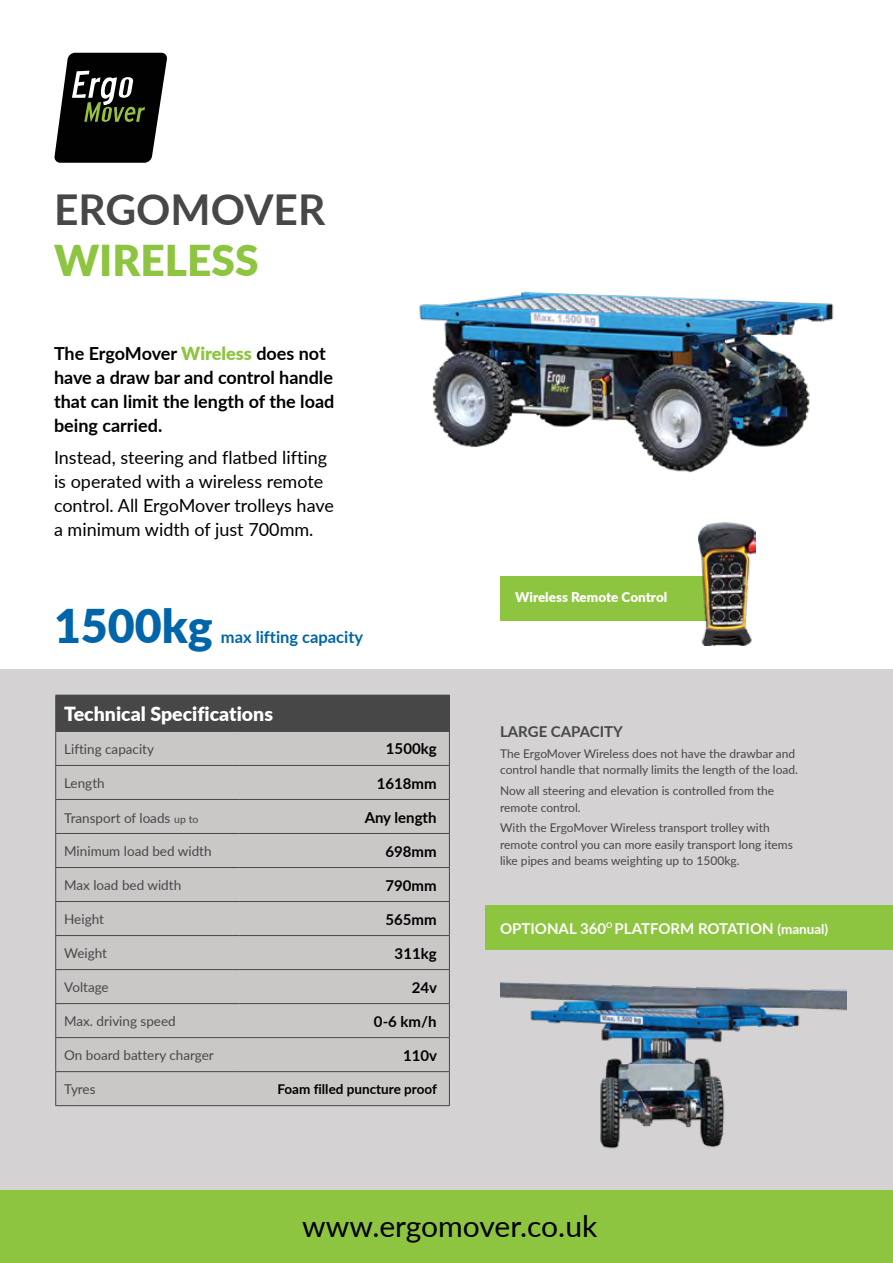
<style>
.page{position:relative;width:893px;height:1263px;background:#fff}
.page>*{position:absolute;margin:0;border:0;box-sizing:border-box;transform-origin:0 0}
.t1{font:900 46.5px "Lato";color:#0065a9}
.t2{font:700 42.45px "Lato";color:#474748}
.t3{font:900 42.45px "Lato";color:#8dc440}
.t4{font:30px "Lato";color:#000}
.t5{font:900 19.5px "Lato";color:#fff}
.t6{font:18px/24px "Lato";color:#000}
.t7{font:700 18px/24px "Lato";color:#000}
.t8{font:700 16.5px "Lato";color:#0065a9}
.t9{font:700 15px "Lato";color:#000}
.t10{font:700 15px "Lato";color:#fff}
.t11{font:700 15px "Lato";color:#474748}
.t12{font:13.5px "Lato";color:#474748}
.t13{font:700 13.5px "Lato";color:#000}
.t14{font:900 13.5px "Lato";color:#fff}
.t15{font:12px/16.5px "Lato";color:#474748}
.s1{font-weight:900;color:#8dc440}
.s2{font-size:10.5px}
.s3{font-size:13.5px}
</style>
<div class="page">
<div style="left:0;top:1189px;width:893px;height:74px;background:#8dc440"></div>
<div style="left:0;top:669px;width:893px;height:520px;background:#d4d2d2"></div>
<div style="left:56px;top:695px;width:393px;height:36px;background:#474748"></div>
<div style="left:56px;top:732px;width:393px;height:373px;background:#cac7c7"></div>
<hr style="left:55px;top:695px;width:1px;height:36px;background:#474748">
<hr style="left:449px;top:695px;width:1px;height:36px;background:#474748">
<hr style="left:55px;top:731px;width:185px;height:1px;background:#474748">
<hr style="left:55px;top:732px;width:1px;height:33px;background:#474748">
<hr style="left:240px;top:731px;width:210px;height:1px;background:#474748">
<hr style="left:449px;top:732px;width:1px;height:33px;background:#474748">
<hr style="left:55px;top:765px;width:185px;height:1px;background:#474748">
<hr style="left:55px;top:766px;width:1px;height:33px;background:#474748">
<hr style="left:240px;top:765px;width:210px;height:1px;background:#474748">
<hr style="left:449px;top:766px;width:1px;height:33px;background:#474748">
<hr style="left:55px;top:799px;width:185px;height:1px;background:#474748">
<hr style="left:55px;top:800px;width:1px;height:33px;background:#474748">
<hr style="left:240px;top:799px;width:210px;height:1px;background:#474748">
<hr style="left:449px;top:800px;width:1px;height:33px;background:#474748">
<hr style="left:55px;top:833px;width:185px;height:1px;background:#474748">
<hr style="left:55px;top:834px;width:1px;height:33px;background:#474748">
<hr style="left:240px;top:833px;width:210px;height:1px;background:#474748">
<hr style="left:449px;top:834px;width:1px;height:33px;background:#474748">
<hr style="left:55px;top:867px;width:185px;height:1px;background:#474748">
<hr style="left:55px;top:868px;width:1px;height:33px;background:#474748">
<hr style="left:240px;top:867px;width:210px;height:1px;background:#474748">
<hr style="left:449px;top:868px;width:1px;height:33px;background:#474748">
<hr style="left:55px;top:901px;width:185px;height:1px;background:#474748">
<hr style="left:55px;top:902px;width:1px;height:33px;background:#474748">
<hr style="left:240px;top:901px;width:210px;height:1px;background:#474748">
<hr style="left:449px;top:902px;width:1px;height:33px;background:#474748">
<hr style="left:55px;top:935px;width:185px;height:1px;background:#474748">
<hr style="left:55px;top:936px;width:1px;height:33px;background:#474748">
<hr style="left:240px;top:935px;width:210px;height:1px;background:#474748">
<hr style="left:449px;top:936px;width:1px;height:33px;background:#474748">
<hr style="left:55px;top:969px;width:185px;height:1px;background:#474748">
<hr style="left:55px;top:970px;width:1px;height:33px;background:#474748">
<hr style="left:240px;top:969px;width:210px;height:1px;background:#474748">
<hr style="left:449px;top:970px;width:1px;height:33px;background:#474748">
<hr style="left:55px;top:1003px;width:185px;height:1px;background:#474748">
<hr style="left:55px;top:1004px;width:1px;height:33px;background:#474748">
<hr style="left:240px;top:1003px;width:210px;height:1px;background:#474748">
<hr style="left:449px;top:1004px;width:1px;height:33px;background:#474748">
<hr style="left:55px;top:1037px;width:185px;height:1px;background:#474748">
<hr style="left:55px;top:1038px;width:1px;height:33px;background:#474748">
<hr style="left:240px;top:1037px;width:210px;height:1px;background:#474748">
<hr style="left:449px;top:1038px;width:1px;height:33px;background:#474748">
<hr style="left:55px;top:1071px;width:185px;height:1px;background:#474748">
<hr style="left:55px;top:1072px;width:1px;height:33px;background:#474748">
<hr style="left:240px;top:1071px;width:210px;height:1px;background:#474748">
<hr style="left:449px;top:1072px;width:1px;height:33px;background:#474748">
<hr style="left:55px;top:1105px;width:185px;height:1px;background:#474748">
<hr style="left:240px;top:1105px;width:210px;height:1px;background:#474748">
<svg style="left:54px;top:53px;width:113px;height:110px"></svg>
<img style="left:500px;top:982px;width:347px;height:167px">
<div style="left:485px;top:906px;width:408px;height:44px;background:#8dc440"></div>
<img style="left:419px;top:292px;width:415px;height:181px">
<div style="left:500px;top:576px;width:227px;height:44px;background:#8dc440"></div>
<img style="left:699px;top:522px;width:57px;height:123px">
<h2 class="t2" style="left:54px;top:178px;width:273px">ERGOMOVER</h2>
<h2 class="t3" style="left:54px;top:228px;width:206px">WIRELESS</h2>
<h3 class="t7" style="left:54px;top:341px;width:282px">The ErgoMover <span class="s1">Wireless</span> does not have a draw bar and control handle that can limit the length of the load being carried.</h3>
<h3 class="t6" style="left:54px;top:445px;width:281px">Instead, steering and flatbed lifting is operated with a wireless remote control. All ErgoMover trolleys have a minimum width of just 700mm.</h3>
<h1 class="t1" style="left:54px;top:591px;width:160px">1500kg</h1>
<h3 class="t8" style="left:221px;top:625px;width:144px">max lifting capacity</h3>
<h3 class="t5" style="left:64px;top:699px;width:210px">Technical Specifications</h3>
<p class="t12" style="left:64px;top:739px;width:91px">Lifting capacity</p>
<p class="t9" style="left:386px;top:738px;width:52px">1500kg</p>
<p class="t12" style="left:64px;top:773px;width:42px">Length</p>
<p class="t9" style="left:377px;top:772px;width:61px">1618mm</p>
<p class="t12" style="left:64px;top:808px;width:136px">Transport of loads <span class="s2">up to</span></p>
<p class="t9" style="left:365px;top:806px;width:73px">Any length</p>
<p class="t12" style="left:64px;top:841px;width:149px">Minimum load bed width</p>
<p class="t9" style="left:385px;top:840px;width:53px">698mm</p>
<p class="t12" style="left:64px;top:875px;width:118px">Max load bed width</p>
<p class="t9" style="left:385px;top:874px;width:53px">790mm</p>
<p class="t12" style="left:64px;top:909px;width:41px">Height</p>
<p class="t9" style="left:385px;top:908px;width:53px">565mm</p>
<p class="t12" style="left:64px;top:943px;width:44px">Weight</p>
<p class="t9" style="left:395px;top:942px;width:44px">311kg</p>
<p class="t12" style="left:64px;top:977px;width:46px">Voltage</p>
<p class="t9" style="left:412px;top:976px;width:27px">24v</p>
<p class="t12" style="left:64px;top:1011px;width:113px">Max. driving speed</p>
<p class="t9" style="left:374px;top:1010px;width:64px">0-6 km/h</p>
<p class="t12" style="left:64px;top:1045px;width:151px">On board battery charger</p>
<p class="t9" style="left:403px;top:1044px;width:36px">110v</p>
<p class="t12" style="left:64px;top:1079px;width:33px">Tyres</p>
<p class="t13" style="left:277px;top:1079px;width:161px">Foam filled puncture proof</p>
<p class="t14" style="left:515px;top:587px;width:154px">Wireless Remote Control</p>
<p class="t11" style="left:500px;top:721px;width:124px">LARGE CAPACITY</p>
<p class="t15" style="left:500px;top:745px;width:299px">The ErgoMover Wireless does not have the drawbar and control handle that normally limits the length of the load.</p>
<p class="t15" style="left:500px;top:782px;width:276px">Now all steering and elevation is controlled from the remote control.</p>
<p class="t15" style="left:500px;top:819px;width:294px">With the ErgoMover Wireless transport trolley with remote control you can more easily transport long items like pipes and beams weighting up to 1500kg.</p>
<p class="t10" style="left:500px;top:917px;width:330px">OPTIONAL 360<sup>O</sup> PLATFORM ROTATION <span class="s3">(manual)</span></p>
<h3 class="t4" style="left:302px;top:1204px;width:296px">www.ergomover.co.uk</h3>
</div>
